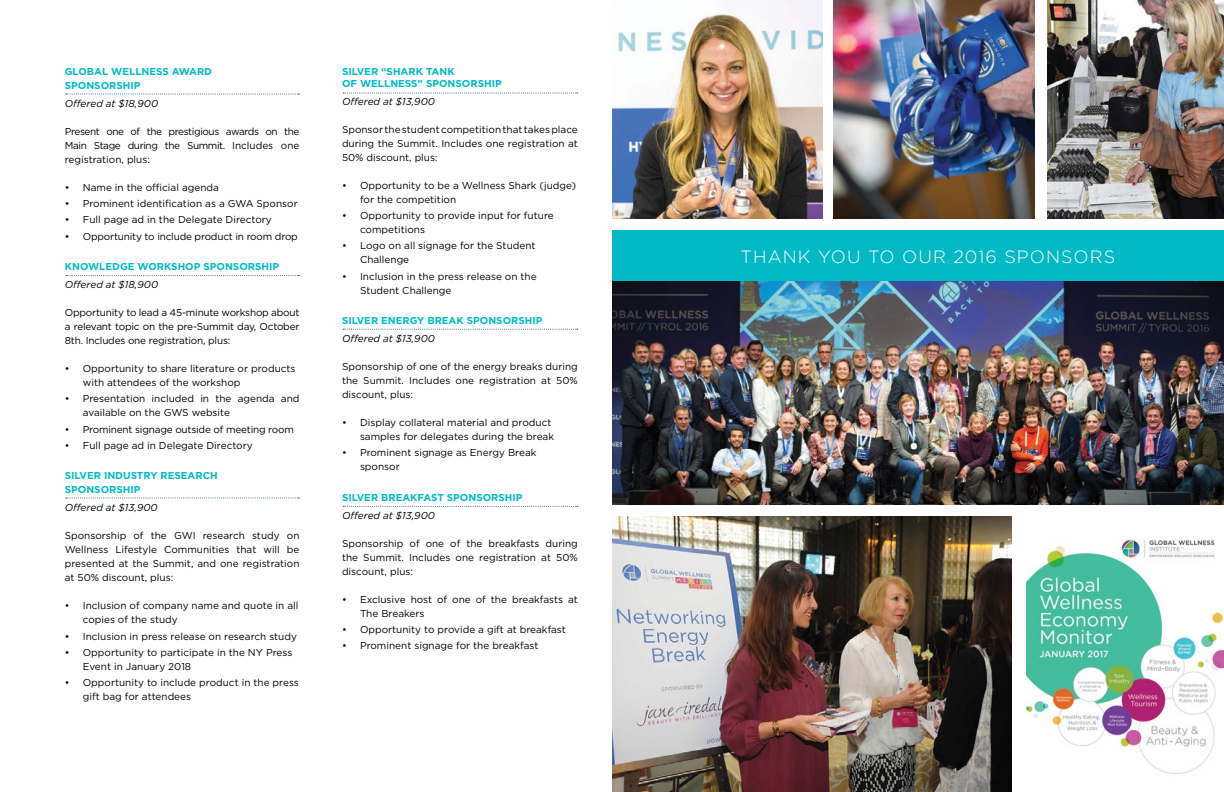
<style>
.page{position:relative;width:1224px;height:792px;background:#fff}
.page>*{position:absolute;margin:0;border:0;box-sizing:border-box;transform-origin:0 0}
.t1{font:300 17.8px "Gotham";letter-spacing:.06em;color:#fff}
.t2{font:10px/14px "Gotham";color:#000}
.t3{font:700 10px/14px "Gotham";color:#00b9c5}
.t4{font:italic 10px "Gotham";color:#000}
.t5{font:10px "Gotham";letter-spacing:-.02em;color:#000}
</style>
<div class="page">
<svg style="left:66px;top:94px;width:233px;height:1px"></svg>
<svg style="left:343px;top:93px;width:235px;height:1px"></svg>
<svg style="left:343px;top:329px;width:235px;height:1px"></svg>
<svg style="left:343px;top:506px;width:235px;height:1px"></svg>
<svg style="left:66px;top:275px;width:233px;height:1px"></svg>
<svg style="left:66px;top:498px;width:233px;height:1px"></svg>
<img style="left:612px;top:281px;width:612px;height:223px">
<div style="left:612px;top:231px;width:612px;height:50px;background:#00b9c5"></div>
<img style="left:612px;top:0;width:211px;height:218px">
<img style="left:612px;top:516px;width:400px;height:276px">
<img style="left:1048px;top:0;width:176px;height:218px">
<img style="left:833px;top:0;width:201px;height:218px">
<img style="left:1026px;top:539px;width:198px;height:235px">
<p class="t3" style="left:65px;top:64px;width:149px">GLOBAL WELLNESS AWARD<br>SPONSORSHIP</p>
<p class="t4" style="left:65px;top:97px;width:95px">Offered at $18,900</p>
<p class="t2" style="left:65px;top:124px;width:236px;text-align:justify">Present one of the prestigious awards on the Main Stage during the Summit. Includes one registration, plus:</p>
<p class="t2" style="left:65px;top:180px;width:156px">• Name in the official agenda</p>
<p class="t2" style="left:65px;top:196px;width:234px">• Prominent identification as a GWA Sponsor</p>
<p class="t2" style="left:65px;top:213px;width:209px">• Full page ad in the Delegate Directory</p>
<p class="t5" style="left:65px;top:230px;width:235px">• Opportunity to include product in room drop</p>
<p class="t3" style="left:65px;top:259px;width:216px">KNOWLEDGE WORKSHOP SPONSORSHIP</p>
<p class="t4" style="left:65px;top:278px;width:95px">Offered at $18,900</p>
<p class="t2" style="left:65px;top:305px;width:236px;text-align:justify">Opportunity to lead a 45-minute workshop about a relevant topic on the pre-Summit day, October 8th. Includes one registration, plus:</p>
<p class="t2" style="left:83px;top:361px;width:214px;text-indent:-18px">• Opportunity to share literature or products with attendees of the workshop</p>
<p class="t2" style="left:83px;top:392px;width:218px;text-indent:-18px">• Presentation included in the agenda and available on the GWS website</p>
<p class="t5" style="left:65px;top:423px;width:231px">• Prominent signage outside of meeting room</p>
<p class="t2" style="left:65px;top:438px;width:189px">• Full page ad in Delegate Directory</p>
<p class="t3" style="left:65px;top:469px;width:154px">SILVER INDUSTRY RESEARCH<br>SPONSORSHIP</p>
<p class="t4" style="left:65px;top:501px;width:94px">Offered at $13,900</p>
<p class="t2" style="left:65px;top:529px;width:236px;text-align:justify">Sponsorship of the GWI research study on Wellness Lifestyle Communities that will be presented at the Summit, and one registration at 50% discount, plus:</p>
<p class="t2" style="left:83px;top:599px;width:217px;text-indent:-18px">• Inclusion of company name and quote in all copies of the study</p>
<p class="t2" style="left:65px;top:629px;width:234px">• Inclusion in press release on research study</p>
<p class="t2" style="left:83px;top:645px;width:211px;text-indent:-18px">• Opportunity to participate in the NY Press<br>Event in January 2018</p>
<p class="t2" style="left:83px;top:676px;width:218px;text-indent:-18px">• Opportunity to include product in the press gift bag for attendees</p>
<p class="t3" style="left:342px;top:65px;width:161px;line-height:12px">SILVER “SHARK TANK<br>OF WELLNESS” SPONSORSHIP</p>
<p class="t4" style="left:342px;top:95px;width:94px">Offered at $13,900</p>
<p class="t2" style="left:342px;top:122px;width:237px;text-align:justify">Sponsor the student competition that takes place during the Summit. Includes one registration at 50% discount, plus:</p>
<p class="t2" style="left:360px;top:178px;width:218px;text-indent:-18px">• Opportunity to be a Wellness Shark (judge) for the competition</p>
<p class="t2" style="left:360px;top:208px;width:195px;text-indent:-18px">• Opportunity to provide input for future competitions</p>
<p class="t2" style="left:360px;top:239px;width:177px;text-indent:-18px">• Logo on all signage for the Student<br>Challenge</p>
<p class="t2" style="left:360px;top:269px;width:178px;text-indent:-18px">• Inclusion in the press release on the<br>Student Challenge</p>
<p class="t3" style="left:342px;top:313px;width:202px">SILVER ENERGY BREAK SPONSORSHIP</p>
<p class="t4" style="left:342px;top:332px;width:94px">Offered at $13,900</p>
<p class="t2" style="left:342px;top:359px;width:237px;text-align:justify">Sponsorship of one of the energy breaks during the Summit. Includes one registration at 50% discount, plus:</p>
<p class="t2" style="left:342px;top:415px;width:214px;text-align:right">• Display collateral material and product samples for delegates during the break</p>
<p class="t2" style="left:360px;top:446px;width:178px;text-indent:-18px">• Prominent signage as Energy Break sponsor</p>
<p class="t3" style="left:342px;top:490px;width:182px">SILVER BREAKFAST SPONSORSHIP</p>
<p class="t4" style="left:342px;top:509px;width:94px">Offered at $13,900</p>
<p class="t2" style="left:342px;top:536px;width:237px;text-align:justify">Sponsorship of one of the breakfasts during the Summit. Includes one registration at 50% discount, plus:</p>
<p class="t2" style="left:360px;top:592px;width:219px;text-indent:-18px">• Exclusive host of one of the breakfasts at<br>The Breakers</p>
<p class="t2" style="left:342px;top:622px;width:225px">• Opportunity to provide a gift at breakfast</p>
<p class="t2" style="left:342px;top:639px;width:198px">• Prominent signage for the breakfast</p>
<h1 class="t1" style="left:741px;top:245px;width:376px">THANK YOU TO OUR 2016 SPONSORS</h1>
</div>
